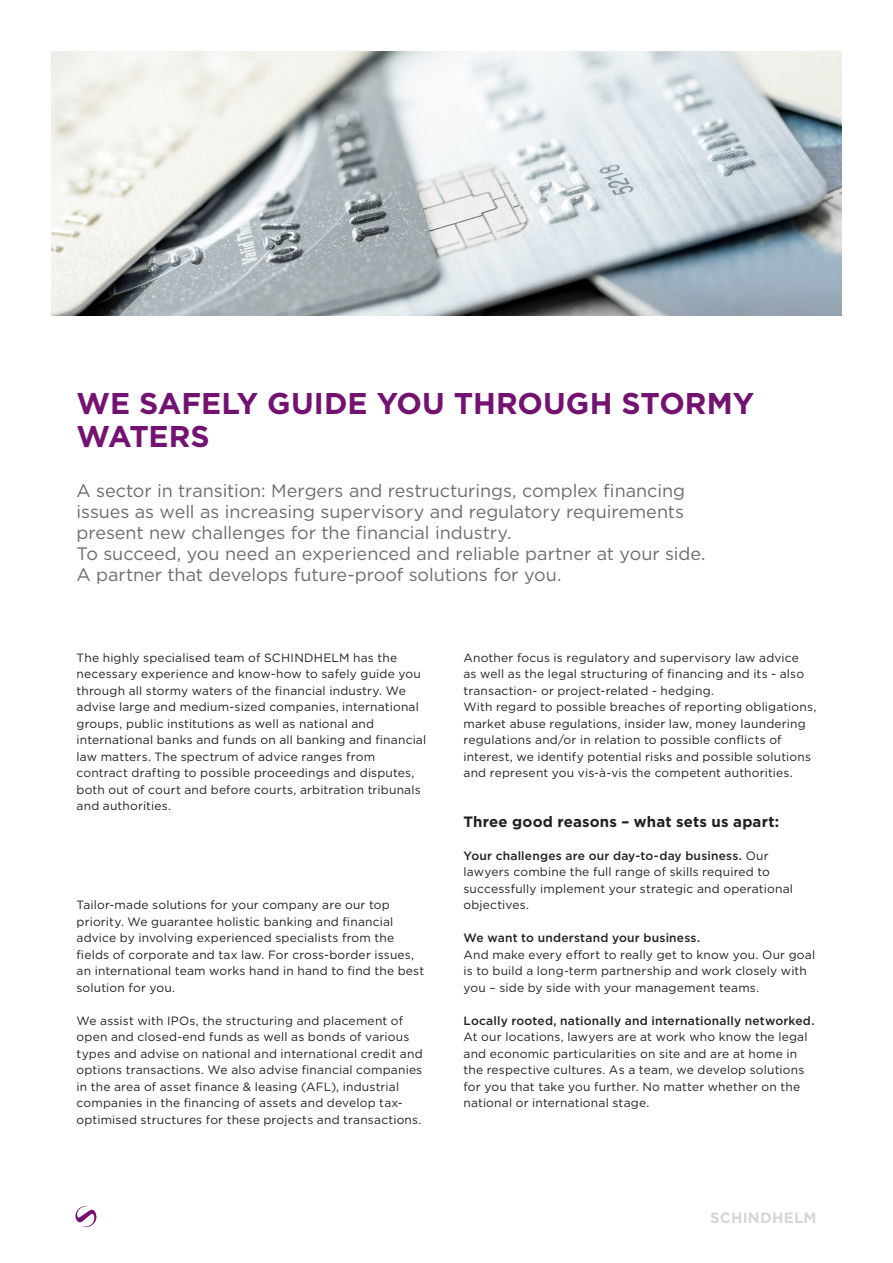
<style>
.page{position:relative;width:893px;height:1263px;background:#fff}
.page>*{position:absolute;margin:0;border:0;box-sizing:border-box;transform-origin:0 0}
.t1{font:700 30px/33px "Gotham";color:#741272}
.Überschrift{font:18px/21px "Gotham";letter-spacing:-.005em;color:#6c6d70}
.Subtitel{font:700 15px "Gotham";letter-spacing:.01em;color:#231f20}
.t2{font:700 15px "Gotham";letter-spacing:.015em;color:#d6d7d9}
.pre-Text{font:12px/16.5px "Gotham";letter-spacing:.015em;color:#231f20}
.s1{font-weight:500}
</style>
<div class="page">
<svg style="left:75px;top:1206px;width:22px;height:21px"></svg>
<img style="left:51px;top:51px;width:791px;height:264px">
<h2 class="t1" style="left:77px;top:387px;width:679px">WE SAFELY GUIDE YOU THROUGH STORMY<br>WATERS</h2>
<p class="Überschrift" style="left:77px;top:479px;width:630px">A sector in transition: Mergers and restructurings, complex financing issues as well as increasing supervisory and regulatory requirements present new challenges for the financial industry.<br>To succeed, you need an experienced and reliable partner at your side.<br>A partner that develops future-proof solutions for you.</p>
<p class="pre-Text" style="left:77px;top:649px;width:351px">The highly specialised team of SCHINDHELM has the necessary experience and know-how to safely guide you through all stormy waters of the financial industry. We advise large and medium-sized companies, international groups, public institutions as well as national and international banks and funds on all banking and financial law matters. The spectrum of advice ranges from contract drafting to possible proceedings and disputes, both out of court and before courts, arbitration tribunals and authorities.</p>
<p class="pre-Text" style="left:77px;top:896px;width:349px">Tailor-made solutions for your company are our top priority. We guarantee holistic banking and financial advice by involving experienced specialists from the fields of corporate and tax law. For cross-border issues, an international team works hand in hand to find the best solution for you.</p>
<p class="pre-Text" style="left:77px;top:1012px;width:348px">We assist with IPOs, the structuring and placement of open and closed-end funds as well as bonds of various types and advise on national and international credit and options transactions. We also advise financial companies in the area of asset finance &amp; leasing (AFL), industrial companies in the financing of assets and develop tax&shy;optimised structures for these projects and transactions.</p>
<p class="pre-Text" style="left:463px;top:649px;width:354px">Another focus is regulatory and supervisory law advice<br>as well as the legal structuring of financing and its - also transaction- or project-related - hedging.<br>With regard to possible breaches of reporting obligations, market abuse regulations, insider law, money laundering regulations and/or in relation to possible conflicts of interest, we identify potential risks and possible solutions and represent you vis-à-vis the competent authorities.</p>
<p class="Subtitel" style="left:463px;top:811px;width:317px">Three good reasons – what sets us apart:</p>
<p class="pre-Text" style="left:463px;top:847px;width:331px"><span class="s1">Your challenges are our day-to-day business.</span> Our lawyers combine the full range of skills required to successfully implement your strategic and operational objectives.</p>
<p class="pre-Text" style="left:463px;top:929px;width:353px"><span class="s1">We want to understand your business.<br></span>And make every effort to really get to know you. Our goal is to build a long-term partnership and work closely with you – side by side with your management teams.</p>
<p class="pre-Text" style="left:463px;top:1012px;width:353px"><span class="s1">Locally rooted, nationally and internationally networked.<br></span>At our locations, lawyers are at work who know the legal and economic particularities on site and are at home in the respective cultures. As a team, we develop solutions for you that take you further. No matter whether on the national or international stage.</p>
<p class="t2" style="left:710px;top:1207px;width:108px">SCHINDHELM</p>
</div>
